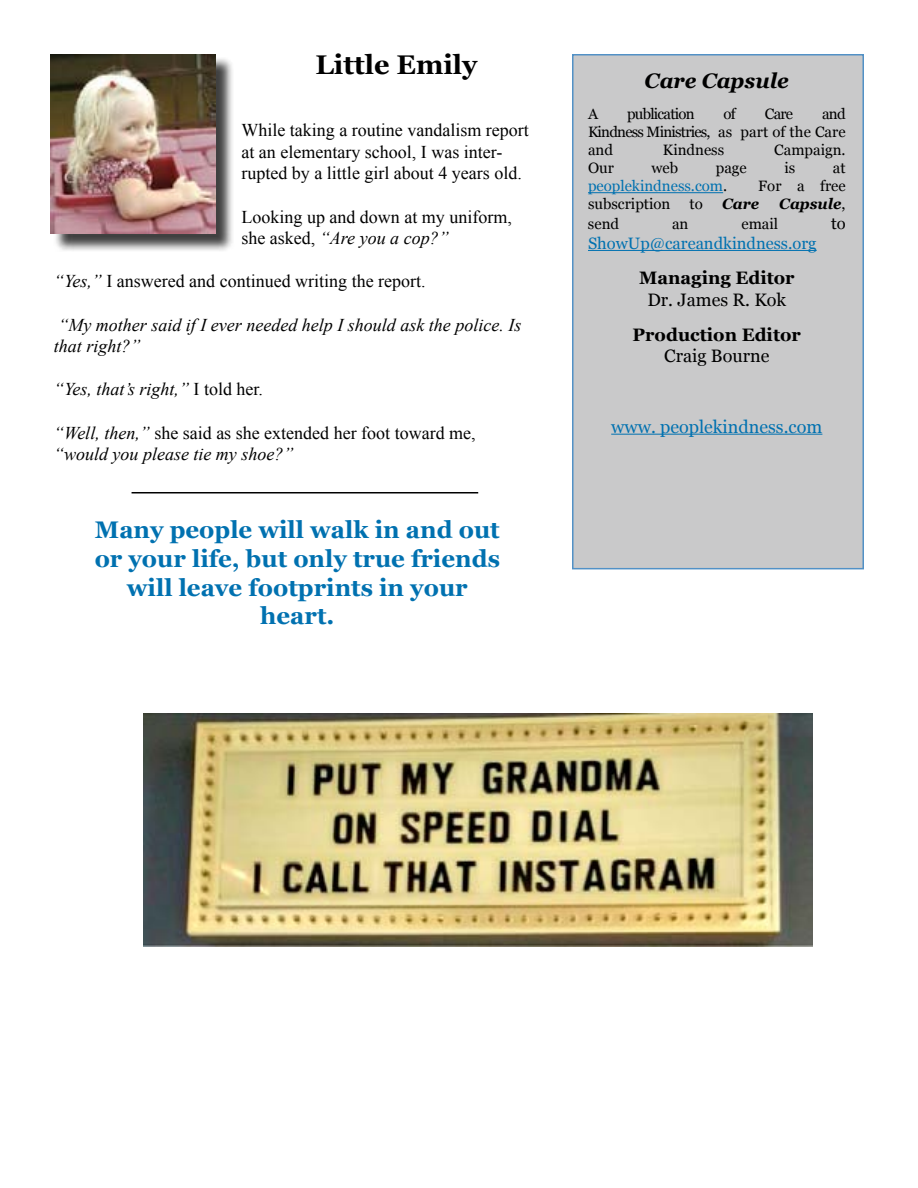
<style>
.page{position:relative;width:918px;height:1188px;background:#fff}
.page>*{position:absolute;margin:0;border:0;box-sizing:border-box;transform-origin:0 0}
.t1{font:700 27px "Georgia";color:#000}
.t2{font:700 24px/28.8px "Georgia";color:#0071b0;text-align:center}
.t3{font:italic 700 21px "Georgia";color:#000}
.t4{font:18px/21.6px "Times New Roman";color:#000}
.t5{font:italic 18px/21.6px "Times New Roman";color:#000}
.t6{font:700 18px "Georgia";color:#000}
.t7{font:18px "Georgia";color:#000}
.t8{font:18px "Georgia";color:#0071b0}
.t9{font:16.5px "Georgia";color:#0071b0}
.t10{font:16.5px "Georgia";color:#000}
.t11{font:15px/18px "Georgia";color:#000;text-align:justify}
.t12{font:15px "Georgia";color:#0071b0}
.t13{font:italic 700 15px "Georgia";color:#000}
.t14{font:15px "Georgia";letter-spacing:-.05em;color:#000}
.s1{font-style:italic}
.s2{font-style:normal}
.s3{color:#000}
.s4{font-weight:400;font-style:normal}
</style>
<div class="page">
<div style="left:572px;top:54px;width:292px;height:515px;background:#c9c9ca;border:2px solid #5291c6"></div>
<hr style="left:588px;top:192px;width:135px;height:1px;background:#0071b0">
<hr style="left:588px;top:250px;width:229px;height:1px;background:#0071b0">
<hr style="left:611px;top:434px;width:211px;height:1px;background:#0071b0">
<hr style="left:132px;top:492px;width:346px;height:1px;background:#000">
<div style="left:53px;top:57px;width:182px;height:195px;background:#000;opacity:.75"></div>
<img style="left:50px;top:54px;width:165px;height:179px">
<img style="left:144px;top:713px;width:668px;height:233px">
<h1 class="t1" style="left:315px;top:48px;width:164px">Little Emily</h1>
<p class="t4" style="left:242px;top:119px;width:289px">While taking a routine vandalism report at an elementary school, I was inter&shy;rupted by a little girl about 4 years old.</p>
<p class="t4" style="left:242px;top:205px;width:272px">Looking up and down at my uniform, she asked, <span class="s1">“Are you a cop?”</span></p>
<p class="t4" style="left:54px;top:270px;width:373px"><span class="s1">“Yes,”</span> I answered and continued writing the report.</p>
<p class="t5" style="left:54px;top:313px;width:469px">“My mother said if I ever needed help I should ask the police. Is that right?”</p>
<p class="t5" style="left:54px;top:378px;width:211px">“Yes, that’s right,” <span class="s2">I told her.</span></p>
<p class="t5" style="left:54px;top:421px;width:423px">“Well, then,” <span class="s2">she said as she extended her foot toward me, </span>“would you please tie my shoe?”</p>
<h2 class="t2" style="left:95px;top:515px;width:407px">Many people will walk in and out or your life, but only true friends will leave footprints in your heart.</h2>
<p class="t3" style="left:645px;top:67px;width:146px">Care Capsule</p>
<p class="t11" style="left:588px;top:106px;width:12px">A</p>
<p class="t14" style="left:627px;top:105px;width:69px">publication</p>
<p class="t11" style="left:724px;top:106px;width:14px">of</p>
<p class="t11" style="left:765px;top:106px;width:30px">Care</p>
<p class="t11" style="left:588px;top:106px;width:259px;text-indent:234px">and Kindness Ministries, as part of the Care and</p>
<p class="t11" style="left:663px;top:142px;width:63px">Kindness</p>
<p class="t11" style="left:774px;top:142px;width:73px">Campaign.</p>
<p class="t11" style="left:588px;top:160px;width:27px">Our</p>
<p class="t11" style="left:652px;top:160px;width:28px">web</p>
<p class="t11" style="left:716px;top:160px;width:33px">page</p>
<p class="t11" style="left:784px;top:160px;width:12px">is</p>
<p class="t11" style="left:833px;top:160px;width:14px">at</p>
<p class="t12" style="left:588px;top:177px;width:141px">peoplekindness.com<span class="s3">.</span></p>
<p class="t11" style="left:758px;top:178px;width:89px">For a free</p>
<p class="t11" style="left:588px;top:196px;width:84px">subscription</p>
<p class="t11" style="left:690px;top:196px;width:15px">to</p>
<p class="t13" style="left:722px;top:194px;width:38px">Care</p>
<p class="t13" style="left:779px;top:194px;width:68px">Capsule<span class="s4">,</span></p>
<p class="t11" style="left:588px;top:215px;width:33px">send</p>
<p class="t11" style="left:672px;top:215px;width:18px">an</p>
<p class="t11" style="left:741px;top:215px;width:38px">email</p>
<p class="t10" style="left:831px;top:214px;width:16px">to</p>
<p class="t9" style="left:588px;top:233px;width:230px">ShowUp@careandkindness.org</p>
<p class="t6" style="left:639px;top:266px;width:157px">Managing Editor</p>
<p class="t7" style="left:647px;top:289px;width:140px">Dr. James R. Kok</p>
<p class="t6" style="left:633px;top:323px;width:170px">Production Editor</p>
<p class="t7" style="left:664px;top:345px;width:107px">Craig Bourne</p>
<p class="t8" style="left:611px;top:415px;width:213px">www. peoplekindness.com</p>
</div>
